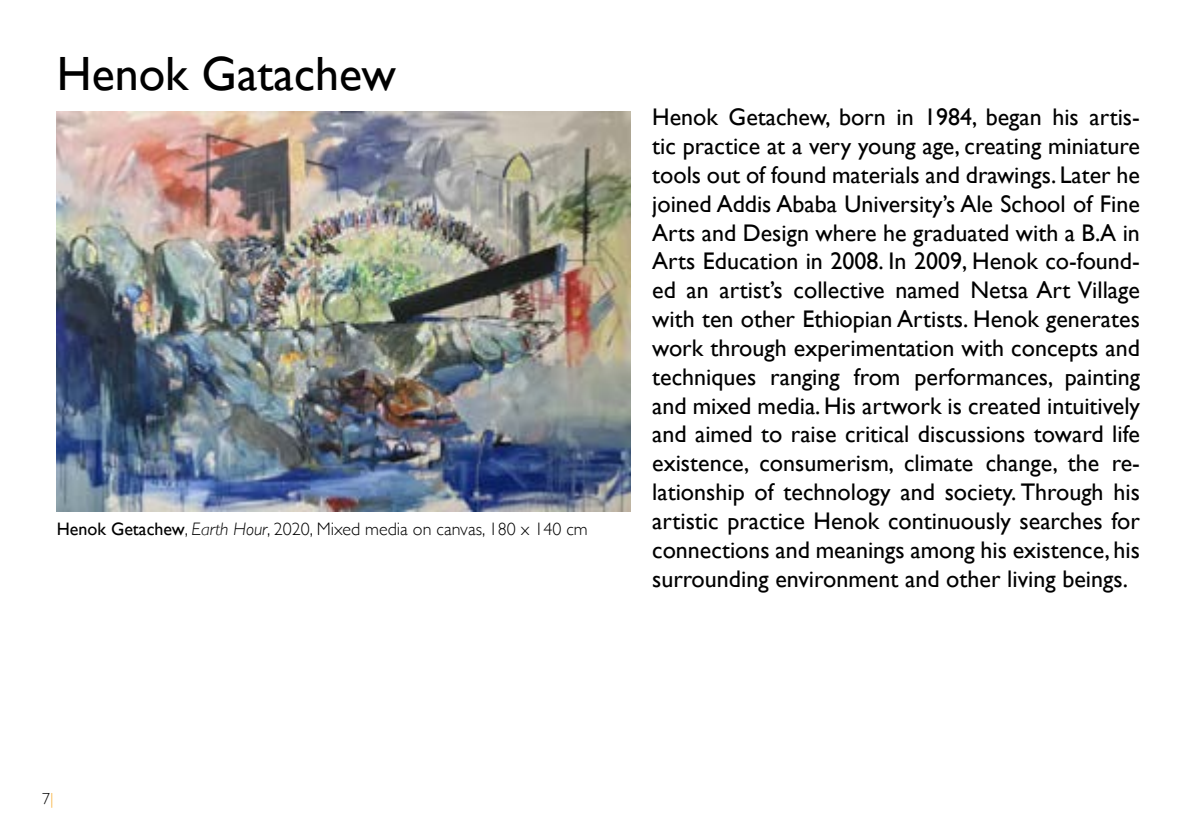
<style>
.page{position:relative;width:1191px;height:840px;background:#fff}
.page>*{position:absolute;margin:0;border:0;box-sizing:border-box;transform-origin:0 0}
.t1{font:48px "Gill Sans";color:#000}
.t2{font:24px/28.8px "Gill Sans";color:#000;text-align:justify}
.t3{font:300 18px "Gill Sans";color:#000}
.t4{font:300 16px "Gill Sans";color:#000}
.s1{font-weight:400}
.s2{font-style:italic}
.s3{color:#f9b13c}
</style>
<div class="page">
<img style="left:57px;top:112px;width:573px;height:399px">
<h1 class="t1" style="left:57px;top:45px;width:341px">Henok Gatachew</h1>
<p class="t3" style="left:57px;top:514px;width:532px"><span class="s1">Henok Getachew</span>, <span class="s2">Earth Hour</span>, 2020, Mixed media on canvas, 180 x 140 cm</p>
<p class="t2" style="left:652px;top:102px;width:489px">Henok Getachew, born in 1984, began his artis&shy;tic practice at a very young age, creating miniature tools out of found materials and drawings. Later he joined Addis Ababa University’s Ale School of Fine Arts and Design where he graduated with a B.A in Arts Education in 2008. In 2009, Henok co-found&shy;ed an artist’s collective named Netsa Art Village with ten other Ethiopian Artists. Henok generates work through experimentation with concepts and techniques ranging from performances, painting and mixed media. His artwork is created intuitively and aimed to raise critical discussions toward life existence, consumerism, climate change, the re&shy;lationship of technology and society. Through his artistic practice Henok continuously searches for connections and meanings among his existence, his surrounding environment and other living beings.</p>
<p class="t4" style="left:42px;top:785px;width:13px">7<span class="s3">|</span></p>
</div>
